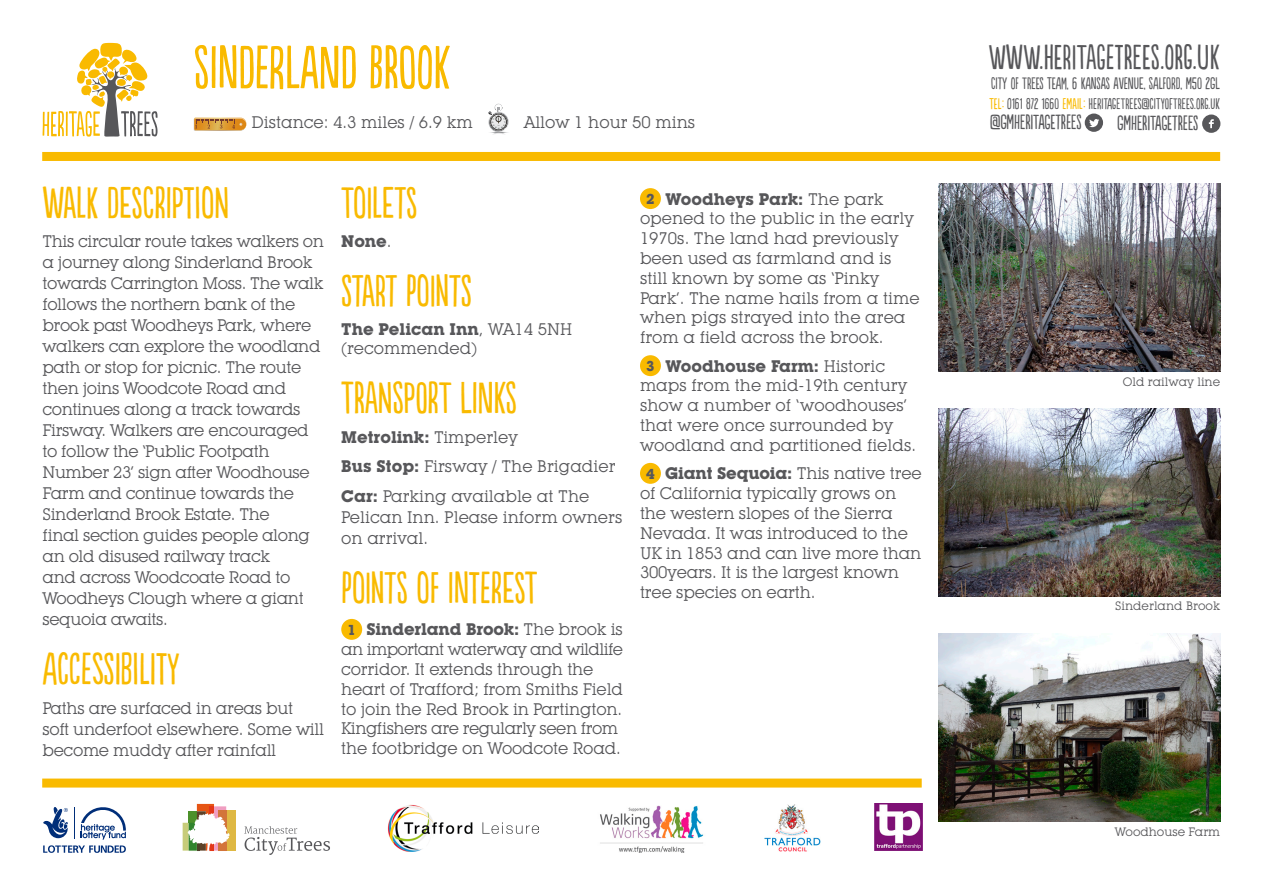
<style>
.page{position:relative;width:1263px;height:893px;background:#fff}
.page>*{position:absolute;margin:0;border:0;box-sizing:border-box;transform-origin:0 0}
.t1{font:57px "Populaire";color:#f9ba00}
.t2{font:42px "Populaire";color:#f9ba00}
.Body_copy{font:32.85px "Populaire";letter-spacing:.01em;color:#57575a}
.Body_copy-2{font:19.5px "Populaire";letter-spacing:-.005em;color:#57575a}
.t3{font:16.5px/21px "Lubalin Graph IT Cby BT";letter-spacing:-.02em;color:#57575a}
.t4{font:16.5px/19.8px "Lubalin Graph IT Cby BT";color:#57575a}
.t5{font:700 16.5px "Lubalin Graph IT Cby BT";color:#57575a}
.Body_copy-3{font:15.75px "Populaire";color:#57575a}
.Body_copy-4{font:14.55px "Populaire";letter-spacing:.01em;color:#57575a}
.t6{font:700 14.25px "Lubalin Graph IT Cby BT";color:#57575a}
.t7{font:12px "Lubalin Graph IT Cby BT";color:#57575a}
.s1{color:#f9ba00}
.s2{font-weight:400}
.s3{font-weight:700}
</style>
<div class="page">
<div style="left:640px;top:188px;width:21px;height:21px;background:#f9ba00;border-radius:50%"></div>
<div style="left:640px;top:355px;width:21px;height:21px;background:#f9ba00;border-radius:50%"></div>
<div style="left:640px;top:463px;width:21px;height:21px;background:#f9ba00;border-radius:50%"></div>
<div style="left:341px;top:619px;width:21px;height:21px;background:#f9ba00;border-radius:50%"></div>
<div style="left:42px;top:152px;width:1178px;height:9px;background:#f9ba00"></div>
<div style="left:42px;top:778px;width:880px;height:9px;background:#f9ba00"></div>
<svg style="left:194px;top:118px;width:52px;height:13px"></svg>
<svg style="left:488px;top:104px;width:21px;height:31px"></svg>
<svg style="left:43px;top:43px;width:115px;height:94px"></svg>
<div style="left:1085px;top:114px;width:18px;height:18px;background:#57575a;border-radius:50%"></div>
<svg style="left:1089px;top:119px;width:10px;height:8px"></svg>
<div style="left:1202px;top:115px;width:18px;height:18px;background:#57575a;border-radius:50%"></div>
<svg style="left:1209px;top:119px;width:5px;height:9px"></svg>
<img style="left:938px;top:184px;width:282px;height:187px">
<img style="left:938px;top:408px;width:282px;height:188px">
<img style="left:938px;top:633px;width:282px;height:188px">
<img style="left:388px;top:805px;width:151px;height:47px">
<img style="left:874px;top:803px;width:48px;height:47px">
<img style="left:764px;top:804px;width:56px;height:47px">
<img style="left:600px;top:805px;width:104px;height:47px">
<svg style="left:43px;top:807px;width:83px;height:46px"></svg>
<svg style="left:244px;top:826px;width:86px;height:29px"></svg>
<div style="left:226px;top:810px;width:9px;height:41px;background:#dfb843"></div>
<svg style="left:183px;top:804px;width:47px;height:47px"></svg>
<p class="Body_copy" style="left:989px;top:40px;width:232px">WWW.HERITAGETREES.ORG.UK</p>
<p class="t1" style="left:194px;top:37px;width:258px">SINDERLAND BROOK</p>
<p class="t4" style="left:251px;top:112px;width:223px">Distance: 4.3 miles / 6.9 km</p>
<p class="t4" style="left:524px;top:112px;width:173px">Allow 1 hour 50 mins</p>
<p class="Body_copy-2" style="left:990px;top:112px;width:92px">@GMHERITAGETREES</p>
<p class="Body_copy-2" style="left:1117px;top:113px;width:82px">GMHERITAGETREES</p>
<p class="Body_copy-3" style="left:991px;top:75px;width:229px">CITY OF TREES TEAM, 6 KANSAS AVENUE, SALFORD, M50 2GL</p>
<p class="Body_copy-4" style="left:989px;top:96px;width:232px"><span class="s1">TEL:</span> 0161 872 1660 <span class="s1">EMAIL:</span> HERITAGETREES@CITYOFTREES.ORG.UK</p>
<p class="t2" style="left:43px;top:181px;width:185px">WALK DESCRIPTION</p>
<p class="t3" style="left:43px;top:231px;width:283px">This circular route takes walkers on a journey along Sinderland Brook towards Carrington Moss. The walk follows the northern bank of the brook past Woodheys Park, where walkers can explore the woodland path or stop for picnic. The route then joins Woodcote Road and continues along a track towards<br>Firsway. Walkers are encouraged to follow the ‘Public Footpath<br>Number 23’ sign after Woodhouse<br>Farm and continue towards the<br>Sinderland Brook Estate. The<br>final section guides people along an old disused railway track<br>and across Woodcoate Road to<br>Woodheys Clough where a giant sequoia awaits.</p>
<p class="t2" style="left:43px;top:647px;width:138px">ACCESSIBILITY</p>
<p class="t3" style="left:43px;top:697px;width:283px">Paths are surfaced in areas but soft underfoot elsewhere. Some will become muddy after rainfall</p>
<p class="t2" style="left:341px;top:181px;width:53px">TOILETS</p>
<p class="t5" style="left:341px;top:231px;width:52px">None<span class="s2">.</span></p>
<p class="t2" style="left:341px;top:269px;width:132px">START POINTS</p>
<p class="t4" style="left:341px;top:319px;width:232px"><span class="s3">The Pelican Inn</span>, WA14 5NH (recommended)</p>
<p class="t2" style="left:341px;top:376px;width:175px">TRANSPORT LINKS</p>
<p class="t5" style="left:341px;top:427px;width:178px">Metrolink: <span class="s2">Timperley</span></p>
<p class="t4" style="left:341px;top:456px;width:276px"><span class="s3">Bus Stop:</span> Firsway / The Brigadier</p>
<p class="t4" style="left:341px;top:485px;width:283px;line-height:21px"><span class="s3">Car:</span> Parking available at The<br>Pelican Inn. Please inform owners on arrival.</p>
<p class="t2" style="left:341px;top:565px;width:197px">POINTS OF INTEREST</p>
<p class="t6" style="left:347px;top:621px;width:10px">1</p>
<p class="t3" style="left:341px;top:619px;width:283px;line-height:19.8px;text-indent:25px"><span class="s3">Sinderland Brook:</span> The brook is an important waterway and wildlife corridor. It extends through the heart of Trafford; from Smiths Field to join the Red Brook in Partington.<br>Kingfishers are regularly seen from the footbridge on Woodcote Road.</p>
<p class="t4" style="left:640px;top:189px;width:281px;text-indent:26px"><span class="s3">Woodheys Park:</span> The park opened to the public in the early<br>1970s. The land had previously been used as farmland and is still known by some as ‘Pinky<br>Park’. The name hails from a time when pigs strayed into the area from a field across the brook.</p>
<p class="t6" style="left:646px;top:357px;width:10px">3</p>
<p class="t6" style="left:646px;top:190px;width:10px">2</p>
<p class="t4" style="left:640px;top:356px;width:278px;text-indent:26px"><span class="s3">Woodhouse Farm:</span> Historic maps from the mid-19th century show a number of ‘woodhouses’ that were once surrounded by woodland and partitioned fields.</p>
<p class="t6" style="left:646px;top:465px;width:10px">4</p>
<p class="t3" style="left:640px;top:463px;width:283px;line-height:19.8px;text-indent:25px"><span class="s3">Giant Sequoia:</span> This native tree of California typically grows on the western slopes of the Sierra<br>Nevada. It was introduced to the<br>UK in 1853 and can live more than<br>300years. It is the largest known tree species on earth.</p>
<p class="t7" style="left:1123px;top:375px;width:99px">Old railway line</p>
<p class="t7" style="left:1115px;top:599px;width:106px">Sinderland Brook</p>
<p class="t7" style="left:1115px;top:824px;width:107px">Woodhouse Farm</p>
</div>
